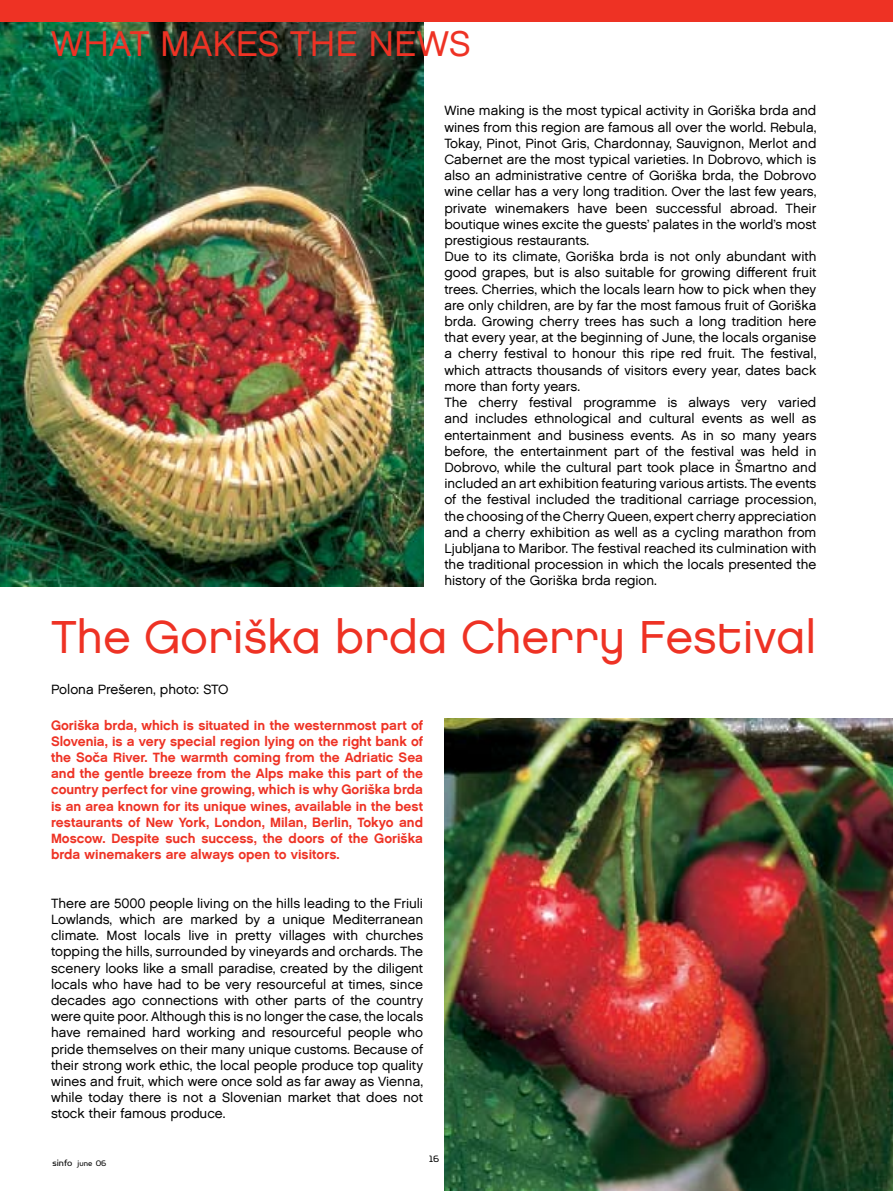
<style>
.page{position:relative;width:893px;height:1191px;background:#fff}
.page>*{position:absolute;margin:0;border:0;box-sizing:border-box;transform-origin:0 0}
.t1{font:46.5px "Chalet TT London Nineteen Eighty";letter-spacing:.005em;color:#ee3224}
.t2{font:36px "Chalet TT London Nineteen Sixty";color:#ee3224}
.t3{font:13.5px/16.2px "Chalet TT London Nineteen Sixty";color:#000;text-align:justify}
.t4{font:13.5px/16.2px "Chalet TT New York Nineteen Sixty";color:#ee3224;text-align:justify}
.t5{font:10.5px "Simian Display Orangutan";color:#000}
.t6{font:9px "Simian Display Orangutan";color:#000}
.s1{font-size:10.5px}
</style>
<div class="page">
<img style="left:0;top:21px;width:423px;height:565px">
<div style="left:0;top:0;width:893px;height:21px;background:#ee3224"></div>
<img style="left:444px;top:719px;width:449px;height:472px">
<h2 class="t2" style="left:51px;top:21px;width:421px">WHAT MAKES THE NEWS</h2>
<p class="t3" style="left:444px;top:102px;width:374px;text-align:left">Wine making is the most typical activity in Goriška brda and wines from this region are famous all over the world. Rebula, Tokay, Pinot, Pinot Gris, Chardonnay, Sauvignon, Merlot and Cabernet are the most typical varieties. In Dobrovo, which is also an administrative centre of Goriška brda, the Dobrovo wine cellar has a very long tradition. Over the last few years, private winemakers have been successful abroad. Their boutique wines excite the guests’ palates in the world’s most prestigious restaurants.<br>Due to its climate, Goriška brda is not only abundant with good grapes, but is also suitable for growing different fruit trees. Cherries, which the locals learn how to pick when they are only children, are by far the most famous fruit of Goriška brda. Growing cherry trees has such a long tradition here that every year, at the beginning of June, the locals organise a cherry festival to honour this ripe red fruit. The festival, which attracts thousands of visitors every year, dates back more than forty years.<br>The cherry festival programme is always very varied and includes ethnological and cultural events as well as entertainment and business events. As in so many years before, the entertainment part of the festival was held in Dobrovo, while the cultural part took place in Šmartno and included an art exhibition featuring various artists. The events of the festival included the traditional carriage procession, the choosing of the Cherry Queen, expert cherry appreciation and a cherry exhibition as well as a cycling marathon from Ljubljana to Maribor. The festival reached its culmination with the traditional procession in which the locals presented the history of the Goriška brda region.</p>
<h1 class="t1" style="left:51px;top:608px;width:767px">The Goriška brda Cherry Festival</h1>
<p class="t3" style="left:51px;top:680px;width:179px">Polona Prešeren, photo: STO</p>
<p class="t4" style="left:51px;top:716px;width:374px">Goriška brda, which is situated in the westernmost part of Slovenia, is a very special region lying on the right bank of the Soča River. The warmth coming from the Adriatic Sea and the gentle breeze from the Alps make this part of the country perfect for vine growing, which is why Goriška brda is an area known for its unique wines, available in the best restaurants of New York, London, Milan, Berlin, Tokyo and Moscow. Despite such success, the doors of the Goriška brda winemakers are always open to visitors.</p>
<p class="t3" style="left:51px;top:895px;width:374px">There are 5000 people living on the hills leading to the Friuli Lowlands, which are marked by a unique Mediterranean climate. Most locals live in pretty villages with churches topping the hills, surrounded by vineyards and orchards. The scenery looks like a small paradise, created by the diligent locals who have had to be very resourceful at times, since decades ago connections with other parts of the country were quite poor. Although this is no longer the case, the locals have remained hard working and resourceful people who pride themselves on their many unique customs. Because of their strong work ethic, the local people produce top quality wines and fruit, which were once sold as far away as Vienna, while today there is not a Slovenian market that does not stock their famous produce.</p>
<p class="t6" style="left:53px;top:1158px;width:55px"><span class="s1">sinfo</span> june 06</p>
<p class="t5" style="left:429px;top:1153px;width:12px">16</p>
</div>
